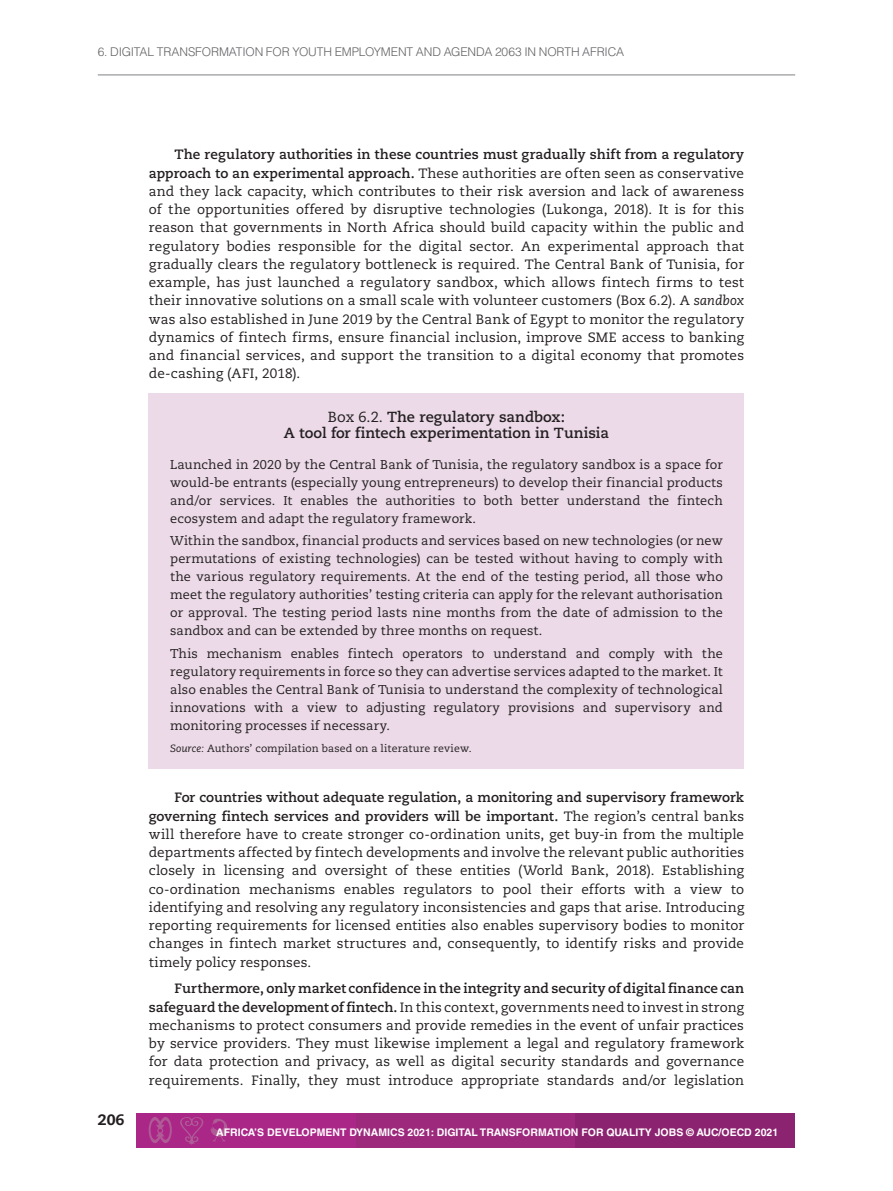
<style>
.page{position:relative;width:893px;height:1191px;background:#fff}
.page>*{position:absolute;margin:0;border:0;box-sizing:border-box;transform-origin:0 0}
.t1{font:800 15px "Caecilia LT Std";color:#231f20}
.t2{font:700 14.7px/16.5px "Caecilia LT Std";color:#231f20;text-align:center}
.t3{font:13.5px/18.3px "Caecilia LT Std";letter-spacing:.01em;color:#231f20;text-align:justify}
.t4{font:12.75px/18px "Caecilia LT Std";letter-spacing:.01em;color:#231f20;text-align:justify}
.t5{font:300 12px "Helvetica LT Std";letter-spacing:-.01em;color:#636366}
.t6{font:700 10.5px "Helvetica LT Std";color:#fff}
.t7{font:10.5px "Caecilia LT Std";letter-spacing:.015em;color:#231f20}
.s1{font-weight:700}
.s2{font-style:italic}
.s3{font-weight:400}
</style>
<div class="page">
<hr style="left:98px;top:75px;width:697px;height:1px;background:#808285">
<div style="left:137px;top:1113px;width:219px;height:34px;background:#aa2687"></div>
<div style="left:356px;top:1113px;width:220px;height:34px;background:#9c297c"></div>
<div style="left:576px;top:1113px;width:219px;height:34px;background:#8c2370"></div>
<svg style="left:149px;top:1117px;width:23px;height:26px"></svg>
<svg style="left:180px;top:1117px;width:24px;height:27px"></svg>
<svg style="left:211px;top:1118px;width:17px;height:24px"></svg>
<div style="left:149px;top:393px;width:595px;height:375px;background:#ecdae8"></div>
<p class="t5" style="left:98px;top:44px;width:528px">6. DIGITAL TRANSFORMATION FOR YOUTH EMPLOYMENT AND AGENDA 2063 IN NORTH AFRICA</p>
<p class="t1" style="left:98px;top:1110px;width:28px">206</p>
<p class="t3" style="left:149px;top:146px;width:597px;text-indent:26px"><span class="s1">The regulatory authorities in these countries must gradually shift from a regulatory approach to an experimental approach.</span> These authorities are often seen as conservative and they lack capacity, which contributes to their risk aversion and lack of awareness of the opportunities offered by disruptive technologies (Lukonga, 2018). It is for this reason that governments in North Africa should build capacity within the public and regulatory bodies responsible for the digital sector. An experimental approach that gradually clears the regulatory bottleneck is required. The Central Bank of Tunisia, for example, has just launched a regulatory sandbox, which allows fintech firms to test their innovative solutions on a small scale with volunteer customers (Box 6.2). A <span class="s2">sandbox </span>was also established in June 2019 by the Central Bank of Egypt to monitor the regulatory dynamics of fintech firms, ensure financial inclusion, improve SME access to banking and financial services, and support the transition to a digital economy that promotes de‑cashing (AFI, 2018).</p>
<p class="t2" style="left:284px;top:409px;width:327px"><span class="s3">Box 6.2.</span> The regulatory sandbox:<br>A tool for fintech experimentation in Tunisia</p>
<p class="t4" style="left:170px;top:456px;width:554px">Launched in 2020 by the Central Bank of Tunisia, the regulatory sandbox is a space for would‑be entrants (especially young entrepreneurs) to develop their financial products and/or services. It enables the authorities to both better understand the fintech ecosystem and adapt the regulatory framework.</p>
<p class="t4" style="left:170px;top:532px;width:554px">Within the sandbox, financial products and services based on new technologies (or new permutations of existing technologies) can be tested without having to comply with the various regulatory requirements. At the end of the testing period, all those who meet the regulatory authorities’ testing criteria can apply for the relevant authorisation or approval. The testing period lasts nine months from the date of admission to the sandbox and can be extended by three months on request.</p>
<p class="t4" style="left:170px;top:644px;width:554px">This mechanism enables fintech operators to understand and comply with the regulatory requirements in force so they can advertise services adapted to the market. It also enables the Central Bank of Tunisia to understand the complexity of technological innovations with a view to adjusting regulatory provisions and supervisory and monitoring processes if necessary.</p>
<p class="t7" style="left:170px;top:742px;width:303px"><span class="s2">Source:</span> Authors’ compilation based on a literature review.</p>
<p class="t3" style="left:149px;top:788px;width:597px;text-indent:26px"><span class="s1">For countries without adequate regulation, a monitoring and supervisory framework governing fintech services and providers will be important.</span> The region’s central banks will therefore have to create stronger co‑ordination units, get buy‑in from the multiple departments affected by fintech developments and involve the relevant public authorities closely in licensing and oversight of these entities (World Bank, 2018). Establishing co‑ordination mechanisms enables regulators to pool their efforts with a view to identifying and resolving any regulatory inconsistencies and gaps that arise. Introducing reporting requirements for licensed entities also enables supervisory bodies to monitor changes in fintech market structures and, consequently, to identify risks and provide timely policy responses.</p>
<p class="t3" style="left:149px;top:979px;width:597px;text-indent:26px"><span class="s1">Furthermore, only market confidence in the integrity and security of digital finance can safeguard the development of fintech.</span> In this context, governments need to invest in strong mechanisms to protect consumers and provide remedies in the event of unfair practices by service providers. They must likewise implement a legal and regulatory framework for data protection and privacy, as well as digital security standards and governance requirements. Finally, they must introduce appropriate standards and/or legislation</p>
<p class="t6" style="left:216px;top:1125px;width:563px">AFRICA’S DEVELOPMENT DYNAMICS 2021: DIGITAL TRANSFORMATION FOR QUALITY JOBS © AUC/OECD 2021</p>
</div>
